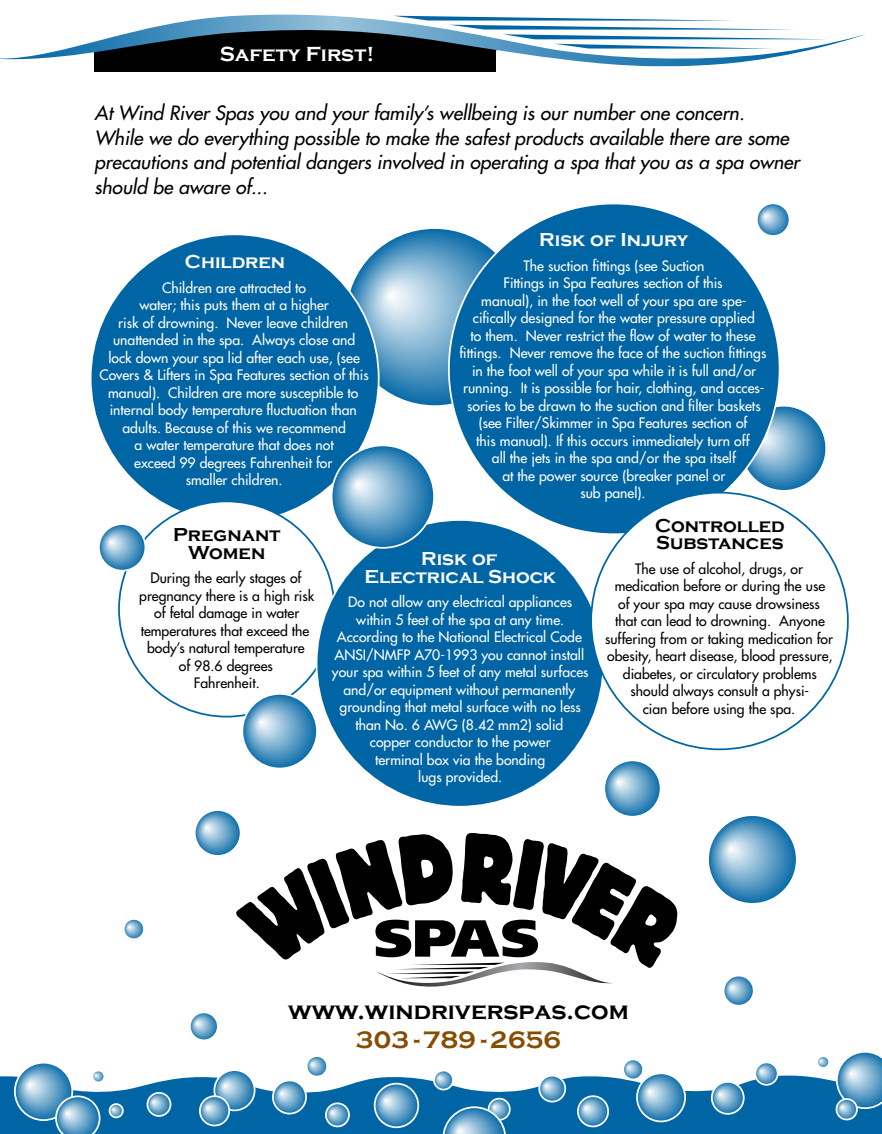
<style>
.page{position:relative;width:882px;height:1134px;background:#fff}
.page>*{position:absolute;margin:0;border:0;box-sizing:border-box;transform-origin:0 0}
.t1{font:700 24.5px "Copperplate Gothic";color:#000}
.t2{font:700 24.5px "Copperplate Gothic";letter-spacing:.01em;color:#864c00}
.t3{font:700 21px "Copperplate Gothic";color:#fff}
.t4{font:italic 19.25px/24.5px "Futura";color:#000}
.t5{font:700 19.25px/17.5px "Copperplate Gothic";color:#fff;text-align:center}
.t6{font:700 19.25px/17.5px "Copperplate Gothic";color:#000;text-align:center}
.t7{font:14px/17.5px "Futura";color:#fff;text-align:center}
.t8{font:14px/17.5px "Futura";color:#000;text-align:center}
</style>
<div class="page">
<svg style="left:741px;top:406px;width:85px;height:85px"></svg>
<div style="left:740px;top:405px;width:87px;height:87px;border:2px solid #fff;border-radius:50%"></div>
<svg style="left:346px;top:228px;width:178px;height:178px"></svg>
<svg style="left:0;top:1076px;width:882px;height:58px;fill:#0065a4"></svg>
<div style="left:94px;top:43px;width:402px;height:29px;background:#000"></div>
<svg style="left:0;top:15px;width:865px;height:51px"></svg>
<svg style="left:393px;top:16px;width:436px;height:33px"></svg>
<svg style="left:214px;top:1070px;width:41px;height:40px"></svg>
<div style="left:214px;top:1069px;width:42px;height:42px;border:2px solid #fff;border-radius:50%"></div>
<svg style="left:307px;top:1056px;width:20px;height:21px"></svg>
<div style="left:306px;top:1055px;width:22px;height:22px;border:2px solid #fff;border-radius:50%"></div>
<svg style="left:15px;top:1063px;width:57px;height:57px"></svg>
<div style="left:14px;top:1062px;width:59px;height:59px;border:2px solid #fff;border-radius:50%"></div>
<svg style="left:578px;top:1096px;width:30px;height:30px"></svg>
<div style="left:577px;top:1095px;width:32px;height:32px;border:2px solid #fff;border-radius:50%"></div>
<svg style="left:489px;top:1099px;width:21px;height:21px"></svg>
<div style="left:488px;top:1098px;width:23px;height:23px;border:2px solid #fff;border-radius:50%"></div>
<svg style="left:623px;top:1059px;width:20px;height:20px"></svg>
<div style="left:622px;top:1059px;width:22px;height:21px;border:2px solid #fff;border-radius:50%"></div>
<svg style="left:326px;top:1103px;width:23px;height:23px"></svg>
<div style="left:325px;top:1102px;width:25px;height:25px;border:2px solid #fff;border-radius:50%"></div>
<svg style="left:93px;top:1073px;width:11px;height:9px"></svg>
<div style="left:92px;top:1070px;width:13px;height:13px;border:2px solid #fff;border-radius:50%"></div>
<svg style="left:147px;top:1093px;width:24px;height:23px"></svg>
<div style="left:147px;top:1092px;width:24px;height:25px;border:2px solid #fff;border-radius:50%"></div>
<svg style="left:836px;top:1052px;width:46px;height:57px"></svg>
<svg style="left:712px;top:1082px;width:32px;height:32px"></svg>
<div style="left:711px;top:1081px;width:34px;height:34px;border:2px solid #fff;border-radius:50%"></div>
<svg style="left:755px;top:1062px;width:23px;height:23px"></svg>
<div style="left:754px;top:1062px;width:25px;height:24px;border:2px solid #fff;border-radius:50%"></div>
<svg style="left:539px;top:1076px;width:26px;height:26px"></svg>
<div style="left:538px;top:1075px;width:28px;height:27px;border:2px solid #fff;border-radius:50%"></div>
<svg style="left:375px;top:1084px;width:43px;height:43px"></svg>
<div style="left:374px;top:1083px;width:45px;height:45px;border:2px solid #fff;border-radius:50%"></div>
<svg style="left:200px;top:1096px;width:29px;height:30px"></svg>
<div style="left:199px;top:1095px;width:31px;height:31px;border:2px solid #fff;border-radius:50%"></div>
<svg style="left:637px;top:1073px;width:48px;height:48px"></svg>
<div style="left:636px;top:1072px;width:50px;height:50px;border:2px solid #fff;border-radius:50%"></div>
<svg style="left:273px;top:1080px;width:33px;height:34px"></svg>
<div style="left:272px;top:1080px;width:35px;height:34px;border:2px solid #fff;border-radius:50%"></div>
<svg style="left:836px;top:1099px;width:21px;height:21px"></svg>
<div style="left:836px;top:1098px;width:22px;height:22px;border:2px solid #fff;border-radius:50%"></div>
<svg style="left:442px;top:1106px;width:64px;height:28px"></svg>
<svg style="left:55px;top:1096px;width:45px;height:38px"></svg>
<svg style="left:110px;top:1104px;width:13px;height:13px"></svg>
<div style="left:109px;top:1103px;width:15px;height:15px;border:2px solid #fff;border-radius:50%"></div>
<svg style="left:434px;top:1071px;width:19px;height:19px"></svg>
<div style="left:433px;top:1070px;width:21px;height:20px;border:2px solid #fff;border-radius:50%"></div>
<svg style="left:819px;top:1058px;width:8px;height:8px"></svg>
<div style="left:816px;top:1055px;width:14px;height:14px;border:2px solid #fff;border-radius:50%"></div>
<div style="left:91px;top:234px;width:288px;height:288px;background:#0065a4;border-radius:50%"></div>
<div style="left:119px;top:501px;width:215px;height:216px;background:#fff;border-radius:50%"></div>
<div style="left:449px;top:204px;width:331px;height:330px;background:#0065a4;border-radius:50%"></div>
<div style="left:317px;top:520px;width:286px;height:287px;background:#0065a4;border-radius:50%"></div>
<div style="left:591px;top:493px;width:257px;height:256px;background:#fff;border-radius:50%"></div>
<svg style="left:236px;top:833px;width:441px;height:154px"></svg>
<svg style="left:332px;top:445px;width:102px;height:103px"></svg>
<div style="left:331px;top:445px;width:104px;height:104px;border:2px solid #fff;border-radius:50%"></div>
<svg style="left:604px;top:760px;width:57px;height:57px"></svg>
<div style="left:603px;top:759px;width:58px;height:59px;border:2px solid #fff;border-radius:50%"></div>
<svg style="left:195px;top:810px;width:46px;height:46px"></svg>
<div style="left:194px;top:809px;width:47px;height:48px;border:2px solid #fff;border-radius:50%"></div>
<svg style="left:242px;top:694px;width:75px;height:75px"></svg>
<div style="left:241px;top:693px;width:77px;height:76px;border:2px solid #fff;border-radius:50%"></div>
<svg style="left:724px;top:976px;width:30px;height:30px"></svg>
<div style="left:723px;top:975px;width:32px;height:32px;border:2px solid #fff;border-radius:50%"></div>
<svg style="left:190px;top:1012px;width:28px;height:28px"></svg>
<div style="left:189px;top:1012px;width:30px;height:29px;border:2px solid #fff;border-radius:50%"></div>
<svg style="left:124px;top:919px;width:20px;height:20px"></svg>
<div style="left:123px;top:918px;width:22px;height:22px;border:2px solid #fff;border-radius:50%"></div>
<svg style="left:99px;top:524px;width:46px;height:47px"></svg>
<div style="left:98px;top:523px;width:48px;height:49px;border:2px solid #fff;border-radius:50%"></div>
<svg style="left:757px;top:203px;width:33px;height:33px"></svg>
<div style="left:756px;top:202px;width:34px;height:35px;border:2px solid #fff;border-radius:50%"></div>
<svg style="left:708px;top:815px;width:89px;height:89px"></svg>
<div style="left:707px;top:814px;width:91px;height:91px;border:2px solid #fff;border-radius:50%"></div>
<h2 class="t3" style="left:220px;top:43px;width:156px">Safety First!</h2>
<p class="t4" style="left:94px;top:101px;width:707px">At Wind River Spas you and your family’s wellbeing is our number one concern.<br>While we do everything possible to make the safest products available there are some precautions and potential dangers involved in operating a spa that you as a spa owner should be aware of...</p>
<h3 class="t5" style="left:185px;top:253px;width:102px">Children</h3>
<p class="t7" style="left:99px;top:279px;width:271px">Children are attracted to<br>water; this puts them at a higher<br>risk of drowning. Never leave children unattended in the spa. Always close and<br>lock down your spa lid after each use, (see Covers &amp; Lifters in Spa Features section of this manual). Children are more susceptible to internal body temperature fluctuation than adults. Because of this we recommend<br>a water temperature that does not<br>exceed 99 degrees Fahrenheit for<br>smaller children.</p>
<h3 class="t5" style="left:539px;top:231px;width:151px">Risk of Injury</h3>
<p class="t7" style="left:460px;top:257px;width:308px">The suction fittings (see Suction<br>Fittings in Spa Features section of this<br>manual), in the foot well of your spa are spe&shy;cifically designed for the water pressure applied<br>to them. Never restrict the flow of water to these fittings. Never remove the face of the suction fittings in the foot well of your spa while it is full and/or running. It is possible for hair, clothing, and acces&shy;sories to be drawn to the suction and filter baskets (see Filter/Skimmer in Spa Features section of<br>this manual). If this occurs immediately turn off<br>all the jets in the spa and/or the spa itself<br>at the power source (breaker panel or<br>sub panel).</p>
<h3 class="t6" style="left:173px;top:526px;width:109px">Pregnant<br>Women</h3>
<p class="t8" style="left:139px;top:569px;width:177px">During the early stages of pregnancy there is a high risk of fetal damage in water temperatures that exceed the body’s natural temperature<br>of 98.6 degrees<br>Fahrenheit.</p>
<h3 class="t5" style="left:364px;top:550px;width:193px">Risk of<br>Electrical Shock</h3>
<p class="t7" style="left:332px;top:593px;width:258px">Do not allow any electrical appliances within 5 feet of the spa at any time.<br>According to the National Electrical Code ANSI/NMFP A70-1993 you cannot install your spa within 5 feet of any metal surfaces and/or equipment without permanently grounding that metal surface with no less than No. 6 AWG (8.42 mm2) solid<br>copper conductor to the power<br>terminal box via the bonding<br>lugs provided.</p>
<h3 class="t6" style="left:655px;top:517px;width:131px;text-align:left">Controlled<br>Substances</h3>
<p class="t8" style="left:605px;top:560px;width:229px">The use of alcohol, drugs, or medication before or during the use<br>of your spa may cause drowsiness<br>that can lead to drowning. Anyone suffering from or taking medication for obesity, heart disease, blood pressure, diabetes, or circulatory problems should always consult a physi-<br>cian before using the spa.</p>
<h1 class="t1" style="left:288px;top:997px;width:342px">www.windriverspas.com</h1>
<h1 class="t2" style="left:356px;top:1026px;width:206px">303 - 789 - 2656</h1>
</div>
